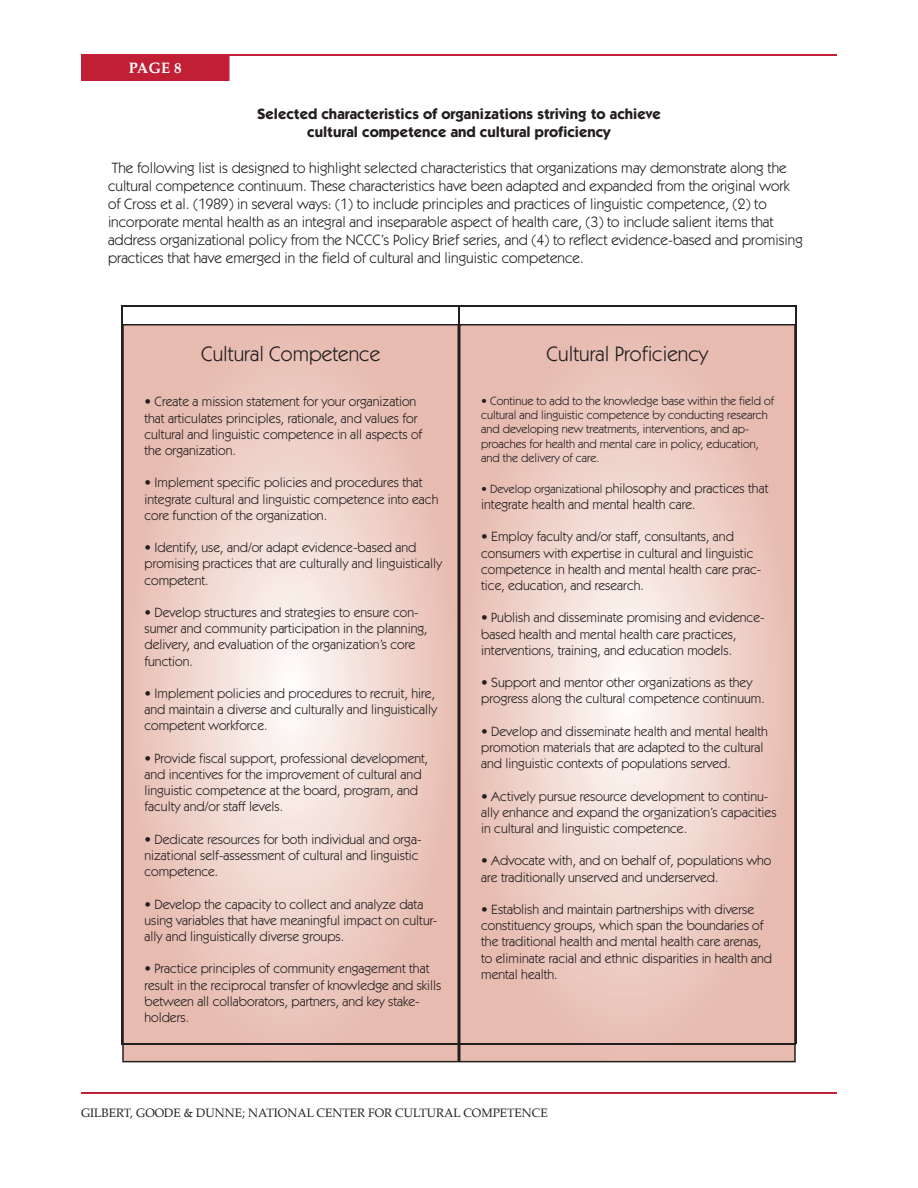
<style>
.page{position:relative;width:918px;height:1188px;background:#fff}
.page>*{position:absolute;margin:0;border:0;box-sizing:border-box;transform-origin:0 0}
.t1{font:21px "Itc Kabel";color:#231f20}
.t2{font:15px/18px "Itc Kabel";color:#231f20}
.t3{font:700 15px/18px "Itc Kabel";color:#231f20;text-align:center}
.t4{font:700 15px "Palatino";color:#fff}
.t5{font:13.5px/16.2px "Itc Kabel";color:#231f20}
.t6{font:12px/14.4px "Itc Kabel";color:#231f20}
.t7{font:12px "Palatino";color:#231f20}
.s1{font-size:12px}
</style>
<div class="page">
<div style="left:81px;top:56px;width:149px;height:25px;background:#c01f35"></div>
<hr style="left:81px;top:1093px;width:756px;height:1px;background:#c01f35">
<hr style="left:81px;top:54px;width:756px;height:2px;background:#c01f35">
<svg style="left:122px;top:324px;width:337px;height:738px;background:#ebcbc2"></svg>
<svg style="left:459px;top:324px;width:337px;height:738px;background:#ebcbc2"></svg>
<hr style="left:122px;top:305px;width:337px;height:2px;background:#231f20">
<hr style="left:122px;top:307px;width:1px;height:737px;background:#231f20">
<hr style="left:459px;top:305px;width:337px;height:2px;background:#231f20">
<hr style="left:458px;top:307px;width:2px;height:737px;background:#231f20">
<hr style="left:795px;top:307px;width:1px;height:737px;background:#231f20">
<hr style="left:122px;top:1044px;width:674px;height:1px;background:#231f20">
<p class="t4" style="left:129px;top:61px;width:54px">PAGE 8</p>
<p class="t3" style="left:257px;top:106px;width:405px">Selected characteristics of organizations striving to achieve cultural competence and cultural proficiency</p>
<p class="t2" style="left:108px;top:160px;width:696px">The following list is designed to highlight selected characteristics that organizations may demonstrate along the cultural competence continuum. These characteristics have been adapted and expanded from the original work of Cross et al. (1989) in several ways: (1) to include principles and practices of linguistic competence, (2) to incorporate mental health as an integral and inseparable aspect of health care, (3) to include salient items that address organizational policy from the NCCC’s Policy Brief series, and (4) to reflect evidence-based and promising practices that have emerged in the field of cultural and linguistic competence.</p>
<h1 class="t1" style="left:201px;top:346px;width:181px">Cultural Competence</h1>
<p class="t5" style="left:144px;top:395px;width:279px">• Create a mission statement for your organization that articulates principles, rationale, and values for cultural and linguistic competence in all aspects of the organization.</p>
<p class="t5" style="left:144px;top:476px;width:295px">• Implement specific policies and procedures that integrate cultural and linguistic competence into each core function of the organization.</p>
<p class="t5" style="left:144px;top:541px;width:299px">• Identify, use, and/or adapt evidence-based and promising practices that are culturally and linguistically competent.</p>
<p class="t5" style="left:144px;top:605px;width:285px">• Develop structures and strategies to ensure con&shy;sumer and community participation in the planning, delivery, and evaluation of the organization’s core function.</p>
<p class="t5" style="left:144px;top:686px;width:294px">• Implement policies and procedures to recruit, hire, and maintain a diverse and culturally and linguistically competent workforce.</p>
<p class="t5" style="left:144px;top:751px;width:285px">• Provide fiscal support, professional development, and incentives for the improvement of cultural and linguistic competence at the board, program, and faculty and/or staff levels.</p>
<p class="t5" style="left:144px;top:832px;width:279px">• Dedicate resources for both individual and orga&shy;nizational self-assessment of cultural and linguistic competence.</p>
<p class="t5" style="left:144px;top:897px;width:294px">• Develop the capacity to collect and analyze data using variables that have meaningful impact on cultur&shy;ally and linguistically diverse groups.</p>
<p class="t5" style="left:144px;top:962px;width:299px">• Practice principles of community engagement that result in the reciprocal transfer of knowledge and skills between all collaborators, partners, and key stake&shy;holders.</p>
<h1 class="t1" style="left:547px;top:346px;width:163px">Cultural Proficiency</h1>
<p class="t6" style="left:481px;top:394px;width:295px">• Continue to add to the knowledge base within the field of cultural and linguistic competence by conducting research and developing new treatments, interventions, and ap&shy;proaches for health and mental care in policy, education, and the delivery of care.</p>
<p class="t5" style="left:481px;top:481px;width:289px"><span class="s1">• Develop organizational p</span>hilosophy and practices that integrate health and mental health care.</p>
<p class="t5" style="left:481px;top:530px;width:282px">• Employ faculty and/or staff, consultants, and consumers with expertise in cultural and linguistic competence in health and mental health care prac&shy;tice, education, and research.</p>
<p class="t5" style="left:481px;top:611px;width:285px">• Publish and disseminate promising and evidence&shy;based health and mental health care practices, interventions, training, and education models.</p>
<p class="t5" style="left:481px;top:676px;width:285px">• Support and mentor other organizations as they progress along the cultural competence continuum.</p>
<p class="t5" style="left:481px;top:724px;width:288px">• Develop and disseminate health and mental health promotion materials that are adapted to the cultural and linguistic contexts of populations served.</p>
<p class="t5" style="left:481px;top:789px;width:297px">• Actively pursue resource development to continu&shy;ally enhance and expand the organization’s capacities in cultural and linguistic competence.</p>
<p class="t5" style="left:481px;top:854px;width:292px">• Advocate with, and on behalf of, populations who are traditionally unserved and underserved.</p>
<p class="t5" style="left:481px;top:902px;width:292px">• Establish and maintain partnerships with diverse constituency groups, which span the boundaries of the traditional health and mental health care arenas, to eliminate racial and ethnic disparities in health and mental health.</p>
<p class="t7" style="left:81px;top:1107px;width:468px">GILBERT, GOODE &amp; DUNNE; NATIONAL CENTER FOR CULTURAL COMPETENCE</p>
</div>
